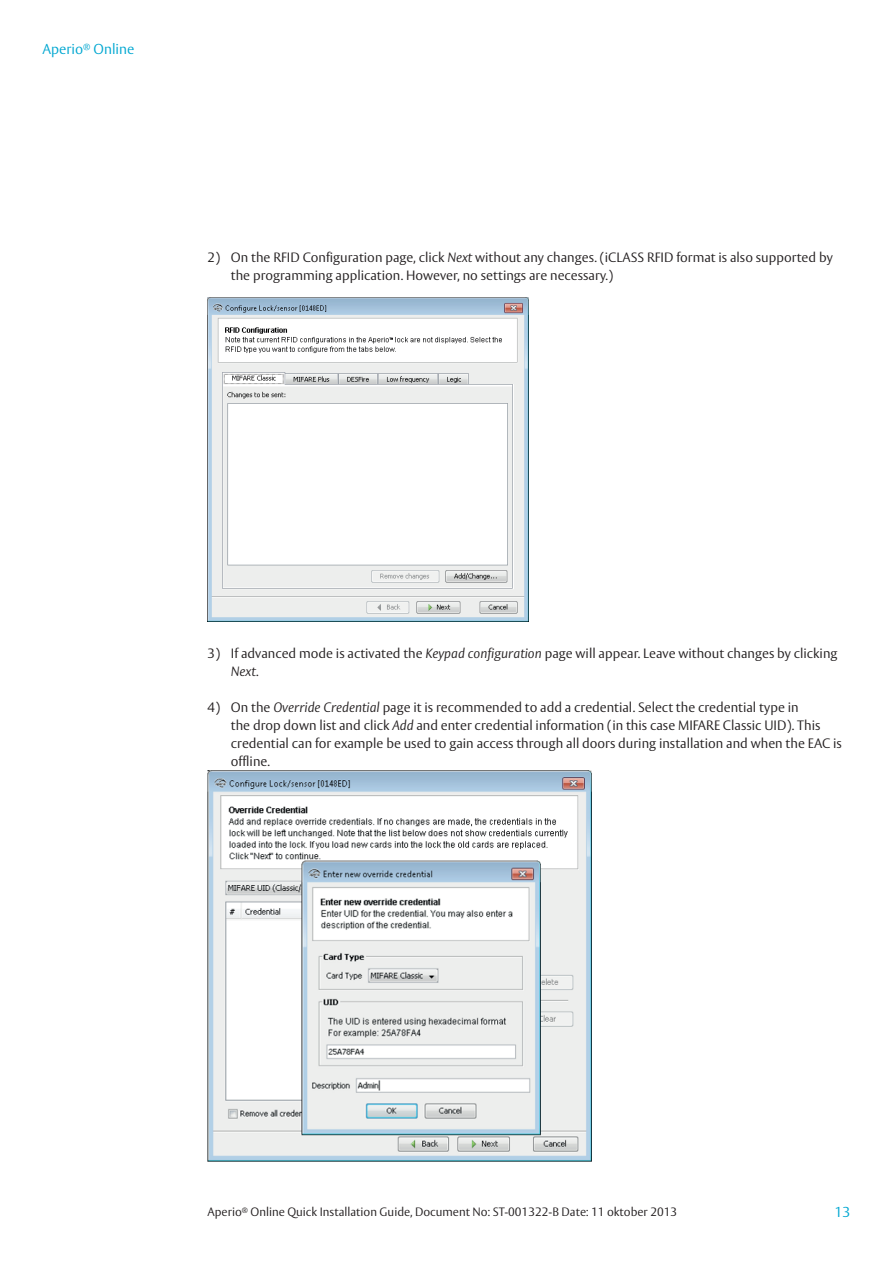
<style>
.page{position:relative;width:893px;height:1263px;background:#fff}
.page>*{position:absolute;margin:0;border:0;box-sizing:border-box;transform-origin:0 0}
.t1{font:300 14.25px "ASSA Vesta";color:#00a7d1}
.t2{font:300 13.5px/18px "ASSA Vesta";color:#231f20}
.t3{font:300 13.35px/18px "ASSA Vesta";color:#231f20}
.t4{font:300 12px "ASSA Vesta";color:#231f20}
.s1{font-style:italic}
</style>
<div class="page">
<img style="left:207px;top:297px;width:321px;height:324px">
<img style="left:207px;top:770px;width:384px;height:391px">
<p class="t1" style="left:43px;top:40px;width:93px">Aperio<sup>®</sup> Online</p>
<p class="t3" style="left:231px;top:248px;width:603px;text-indent:-23px">2) On the RFID Configuration page, click <span class="s1">Next</span> without any changes. (iCLASS RFID format is also supported by the programming application. However, no settings are necessary.)</p>
<p class="t3" style="left:231px;top:644px;width:608px;text-indent:-23px">3) If advanced mode is activated the <span class="s1">Keypad configuration</span> page will appear. Leave without changes by clicking<br><span class="s1">Next</span>.</p>
<p class="t2" style="left:231px;top:698px;width:613px;text-indent:-23px">4) On the <span class="s1">Override Credential</span> page it is recommended to add a credential. Select the credential type in<br>the drop down list and click <span class="s1">Add</span> and enter credential information (in this case MIFARE Classic UID). This credential can for example be used to gain access through all doors during installation and when the EAC is offline.</p>
<p class="t4" style="left:207px;top:1204px;width:471px">Aperio<sup>®</sup> Online Quick Installation Guide, Document No: ST-001322-B Date: 11 oktober 2013</p>
<p class="t1" style="left:834px;top:1204px;width:17px">13</p>
</div>
